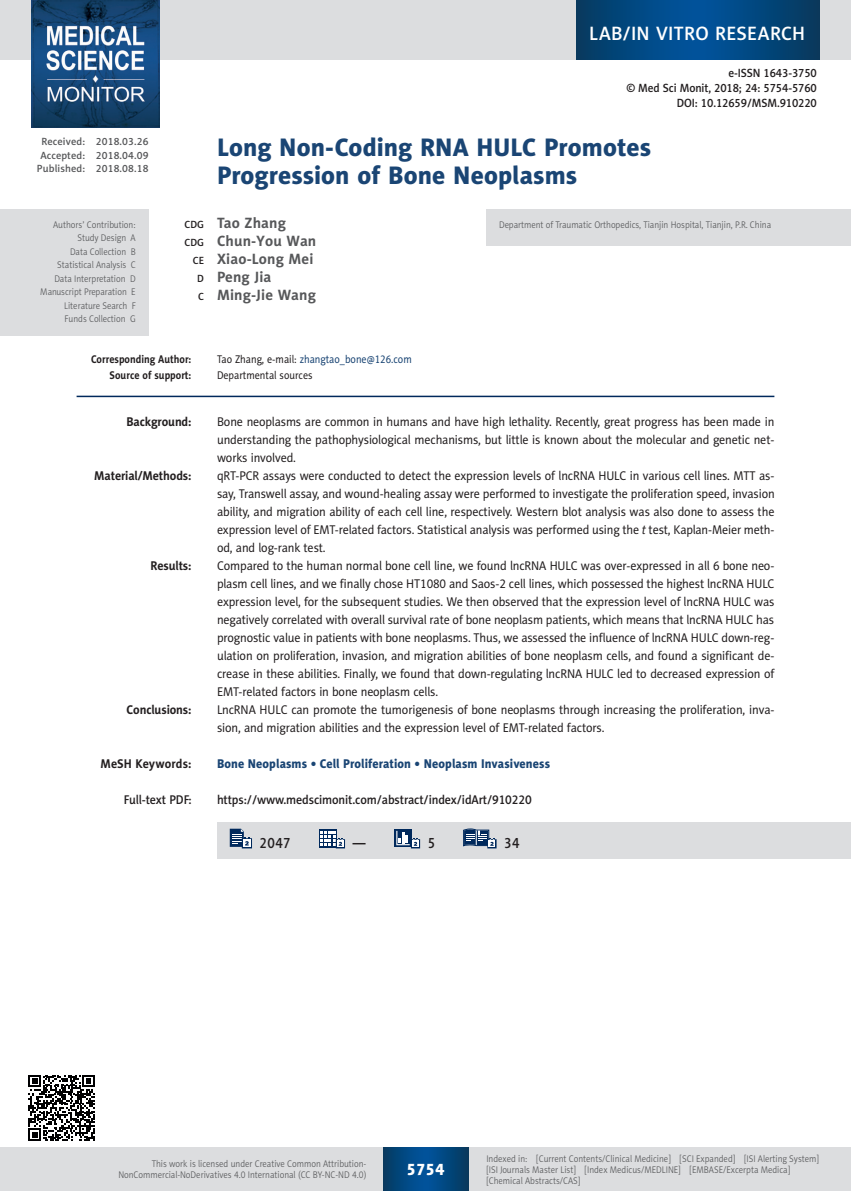
<style>
.page{position:relative;width:851px;height:1191px;background:#fff}
.page>*{position:absolute;margin:0;border:0;box-sizing:border-box;transform-origin:0 0}
.MSM_Tytul{font:25.5px/28.5px "Naomi Sans EFN Heavy";color:#1a4574}
.t1{font:19.5px "Naomi Sans EFN Medium";letter-spacing:.01em;color:#fff}
.t2{font:16.5px "Naomi Sans EFN Heavy";color:#fff}
.MSM_Autorzy{font:700 15px "Naomi Sans EFN";letter-spacing:.01em;color:#57585a}
.MSM_dane{font:15px "Naomi Sans EFN Medium";letter-spacing:.03em;color:#231f20;scale:.9 1}
.MSM_Summary_body{font:12.75px/18px "Naomi Sans EFN";letter-spacing:-.01em;color:#231f20;text-align:justify;scale:.95 1}
.MSM_full_text_pdf{font:12.75px "Naomi Sans EFN Medium";letter-spacing:-.01em;color:#231f20;scale:.95 1}
.MSM_keywords{font:12.75px "Naomi Sans EFN Heavy";letter-spacing:.005em;color:#1a4574;scale:.95 1}
.MSM_Summary_body-2{font:700 12.75px "Naomi Sans EFN";letter-spacing:-.01em;color:#231f20;scale:.95 1}
.MSM_keywords-2{font:700 12.75px "Naomi Sans EFN";letter-spacing:.005em;color:#231f20;scale:.95 1}
.MSM_full_text_pdf-2{font:12px "Naomi Sans EFN Medium";letter-spacing:-.01em;color:#231f20;scale:.95 1}
.MSM_Adres{font:11.25px "Naomi Sans EFN";color:#1a4574;scale:.9 1}
.MSM_Adres-2{font:700 11.25px "Naomi Sans EFN";color:#231f20;scale:.9 1}
.MSM_Support{font:11.25px "Naomi Sans EFN";color:#231f20;scale:.9 1}
.MSM_Support-2{font:700 11.25px "Naomi Sans EFN";color:#231f20;scale:.9 1}
.t3{font:10.5px "Naomi Sans EFN Medium";letter-spacing:.01em;color:#57585a}
.MSM_pagina_sygnatura{font:9.75px/11.2px "Naomi Sans EFN Light";color:#57585a;scale:.9 1}
.MSM_Afiliacja{font:9.75px "Naomi Sans EFN Light";color:#57585a;scale:.9 1}
.s1{font-family:"Naomi Sans EFN Medium";font-weight:400;font-size:10.5px;color:#231f20}
.s2{color:#231f20}
.s3{font-style:italic}
</style>
<div class="page">
<div style="left:217px;top:822px;width:633px;height:36px;background:#dcdddf"></div>
<svg style="left:230px;top:828px;width:22px;height:20px"></svg>
<div style="left:319px;top:829px;width:17px;height:18px;background:#00295c"></div>
<svg style="left:320px;top:830px;width:25px;height:18px"></svg>
<div style="left:394px;top:829px;width:18px;height:18px;background:#00295c"></div>
<svg style="left:396px;top:831px;width:24px;height:17px"></svg>
<svg style="left:463px;top:828px;width:33px;height:20px"></svg>
<hr style="left:77px;top:396px;width:697px;height:1px;background:#00295c">
<div style="left:0;top:210px;width:148px;height:126px;background:#dcdddf"></div>
<div style="left:486px;top:210px;width:364px;height:36px;background:#dcdddf"></div>
<svg style="left:28px;top:1075px;width:67px;height:66px"></svg>
<hr style="left:850px;top:0;width:1px;height:60px;background:#dcdddf">
<div style="left:0;top:1148px;width:850px;height:43px;background:#dcdddf"></div>
<svg style="left:383px;top:1147px;width:85px;height:43px;background:#02477e"></svg>
<div style="left:0;top:0;width:850px;height:60px;background:#dcdddf"></div>
<img style="left:32px;top:0;width:127px;height:128px">
<svg style="left:576px;top:0;width:243px;height:60px;background:#02477e"></svg>
<h2 class="t1" style="left:589px;top:22px;width:217px">LAB/IN VITRO RESEARCH</h2>
<p class="t3" style="left:41px;top:136px;width:109px">Received: 2018.03.26</p>
<p class="t3" style="left:40px;top:149px;width:110px">Accepted: 2018.04.09</p>
<p class="t3" style="left:37px;top:163px;width:113px">Published: 2018.08.18</p>
<p class="MSM_pagina_sygnatura" style="left:53px;top:219px;width:93px">Authors’ Contribution:</p>
<p class="MSM_pagina_sygnatura" style="left:77px;top:232px;width:66px">Study Design A</p>
<p class="MSM_pagina_sygnatura" style="left:70px;top:246px;width:74px">Data Collection B</p>
<p class="MSM_pagina_sygnatura" style="left:57px;top:259px;width:89px">Statistical Analysis C</p>
<p class="MSM_pagina_sygnatura" style="left:54px;top:273px;width:92px">Data Interpretation D</p>
<p class="MSM_pagina_sygnatura" style="left:40px;top:286px;width:107px">Manuscript Preparation E</p>
<p class="MSM_pagina_sygnatura" style="left:64px;top:300px;width:81px">Literature Search F</p>
<p class="MSM_pagina_sygnatura" style="left:65px;top:313px;width:80px">Funds Collection G</p>
<p class="MSM_full_text_pdf-2" style="left:728px;top:66px;width:95px">e-ISSN 1643-3750</p>
<p class="MSM_full_text_pdf-2" style="left:626px;top:81px;width:202px">© Med Sci Monit, 2018; 24: 5754-5760</p>
<p class="MSM_full_text_pdf-2" style="left:676px;top:96px;width:149px">DOI: 10.12659/MSM.910220</p>
<p class="MSM_Tytul" style="left:217px;top:132px;width:435px">Long Non-Coding RNA HULC Promotes<br>Progression of Bone Neoplasms</p>
<p class="MSM_Autorzy" style="left:184px;top:214px;width:103px"><span class="s1">CDG</span> Tao Zhang</p>
<p class="MSM_Autorzy" style="left:184px;top:232px;width:133px"><span class="s1">CDG</span> Chun-You Wan</p>
<p class="MSM_Autorzy" style="left:193px;top:250px;width:122px"><span class="s1">CE</span> Xiao-Long Mei</p>
<p class="MSM_Autorzy" style="left:197px;top:268px;width:76px"><span class="s1">D</span> Peng Jia</p>
<p class="MSM_Autorzy" style="left:198px;top:286px;width:119px"><span class="s1">C</span> Ming-Jie Wang</p>
<p class="MSM_Afiliacja" style="left:499px;top:219px;width:304px">Department of Traumatic Orthopedics, Tianjin Hospital, Tianjin, P.R. China</p>
<p class="MSM_Adres-2" style="left:91px;top:352px;width:113px">Corresponding Author:</p>
<p class="MSM_Adres" style="left:217px;top:352px;width:218px"><span class="s2">Tao Zhang, e-mail:</span> zhangtao_bone@126.com</p>
<p class="MSM_Support-2" style="left:110px;top:368px;width:92px">Source of support:</p>
<p class="MSM_Support" style="left:217px;top:368px;width:108px">Departmental sources</p>
<p class="MSM_Summary_body-2" style="left:126px;top:414px;width:70px">Background:</p>
<p class="MSM_Summary_body" style="left:217px;top:413px;width:588px">Bone neoplasms are common in humans and have high lethality. Recently, great progress has been made in understanding the pathophysiological mechanisms, but little is known about the molecular and genetic net&shy;works involved.</p>
<p class="MSM_Summary_body-2" style="left:94px;top:468px;width:104px">Material/Methods:</p>
<p class="MSM_Summary_body" style="left:217px;top:467px;width:588px">qRT-PCR assays were conducted to detect the expression levels of lncRNA HULC in various cell lines. MTT as&shy;say, Transwell assay, and wound-healing assay were performed to investigate the proliferation speed, invasion ability, and migration ability of each cell line, respectively. Western blot analysis was also done to assess the expression level of EMT-related factors. Statistical analysis was performed using the <span class="s3">t</span> test, Kaplan-Meier meth&shy;od, and log-rank test.</p>
<p class="MSM_Summary_body-2" style="left:150px;top:558px;width:45px">Results:</p>
<p class="MSM_Summary_body" style="left:217px;top:557px;width:588px">Compared to the human normal bone cell line, we found lncRNA HULC was over-expressed in all 6 bone neo&shy;plasm cell lines, and we finally chose HT1080 and Saos-2 cell lines, which possessed the highest lncRNA HULC expression level, for the subsequent studies. We then observed that the expression level of lncRNA HULC was negatively correlated with overall survival rate of bone neoplasm patients, which means that lncRNA HULC has prognostic value in patients with bone neoplasms. Thus, we assessed the influence of lncRNA HULC down-reg&shy;ulation on proliferation, invasion, and migration abilities of bone neoplasm cells, and found a significant de&shy;crease in these abilities. Finally, we found that down-regulating lncRNA HULC led to decreased expression of EMT-related factors in bone neoplasm cells.</p>
<p class="MSM_Summary_body-2" style="left:127px;top:702px;width:70px">Conclusions:</p>
<p class="MSM_Summary_body" style="left:217px;top:701px;width:588px">LncRNA HULC can promote the tumorigenesis of bone neoplasms through increasing the proliferation, inva&shy;sion, and migration abilities and the expression level of EMT-related factors.</p>
<p class="MSM_keywords-2" style="left:100px;top:756px;width:97px">MeSH Keywords:</p>
<p class="MSM_keywords" style="left:217px;top:756px;width:352px">Bone Neoplasms • Cell Proliferation • Neoplasm Invasiveness</p>
<p class="MSM_full_text_pdf" style="left:124px;top:792px;width:73px">Full-text PDF:</p>
<p class="MSM_full_text_pdf" style="left:217px;top:792px;width:333px">https://www.medscimonit.com/abstract/index/idArt/910220</p>
<p class="MSM_dane" style="left:259px;top:834px;width:36px">2047</p>
<p class="MSM_dane" style="left:352px;top:834px;width:16px">—</p>
<p class="MSM_dane" style="left:427px;top:834px;width:10px">5</p>
<p class="MSM_dane" style="left:504px;top:834px;width:19px">34</p>
<p class="MSM_pagina_sygnatura" style="left:118px;top:1158px;width:277px;text-align:right">This work is licensed under Creative Common Attribution-<br>NonCommercial-NoDerivatives 4.0 International (CC BY-NC-ND 4.0)</p>
<p class="t2" style="left:406px;top:1159px;width:40px">5754</p>
<p class="MSM_pagina_sygnatura" style="left:486px;top:1152px;width:371px">Indexed in: [Current Contents/Clinical Medicine] [SCI Expanded] [ISI Alerting System] [ISI Journals Master List] [Index Medicus/MEDLINE] [EMBASE/Excerpta Medica] [Chemical Abstracts/CAS]</p>
</div>
